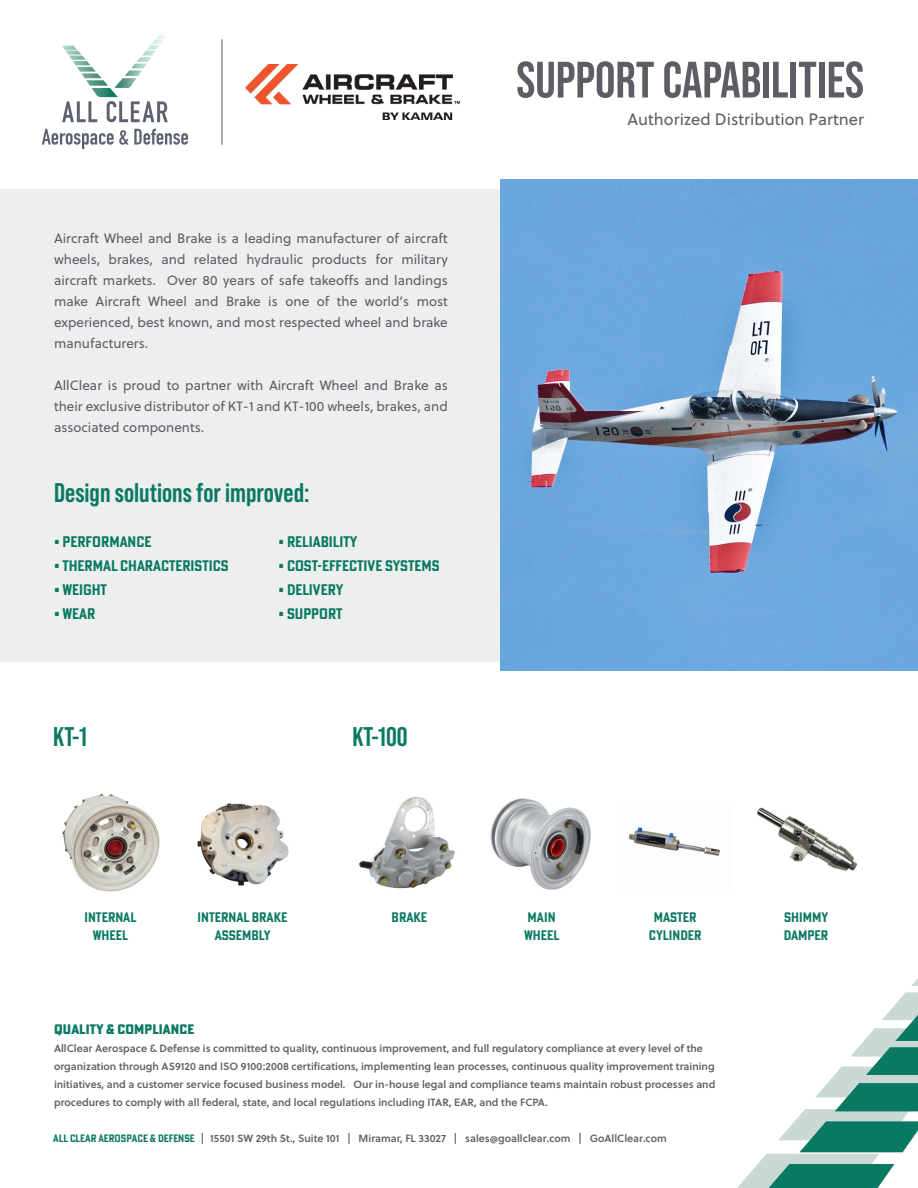
<style>
.page{position:relative;width:918px;height:1188px;background:#fff}
.page>*{position:absolute;margin:0;border:0;box-sizing:border-box;transform-origin:0 0}
.t1{font:700 51px "Bebas Neue Pro";color:#5d5d65}
.t2{font:700 27px "Bebas Neue Pro";color:#0a7963}
.t3{font:16.5px "Soleil";color:#5d5d65}
.t4{font:700 15px "Poster Gothic Cond ATF";color:#0a7963}
.t5{font:13.5px/21px "Soleil";color:#5d5d65;text-align:justify}
.t6{font:700 13.5px/18px "Poster Gothic Cond ATF";color:#0a7963;text-align:center}
.t7{font:800 13.5px "Poster Gothic Cond ATF";letter-spacing:.01em;color:#0a7963}
.t8{font:10.5px/18px "Soleil Sb";color:#5d5d65}
.s1{font-family:"Poster Gothic Cond ATF";font-weight:700;color:#0a7963}
</style>
<div class="page">
<div style="left:0;top:189px;width:918px;height:473px;background:#ecefee"></div>
<img style="left:500px;top:179px;width:418px;height:492px">
<svg style="left:62px;top:35px;width:106px;height:87px"></svg>
<svg style="left:42px;top:129px;width:146px;height:20px"></svg>
<hr style="left:222px;top:39px;width:1px;height:106px;background:#5d5d65">
<svg style="left:737px;top:983px;width:181px;height:205px"></svg>
<img style="left:246px;top:65px;width:213px;height:54px">
<img style="left:62px;top:793px;width:98px;height:99px">
<img style="left:359px;top:797px;width:96px;height:92px">
<img style="left:629px;top:827px;width:91px;height:29px">
<img style="left:197px;top:803px;width:92px;height:83px">
<img style="left:490px;top:798px;width:101px;height:92px">
<img style="left:757px;top:807px;width:100px;height:64px">
<p class="t1" style="left:516px;top:51px;width:349px">SUPPORT CAPABILITIES</p>
<p class="t5" style="left:54px;top:228px;width:395px">Aircraft Wheel and Brake is a leading manufacturer of aircraft wheels, brakes, and related hydraulic products for military aircraft markets. Over 80 years of safe takeoffs and landings make Aircraft Wheel and Brake is one of the world’s most experienced, best known, and most respected wheel and brake manufacturers.</p>
<p class="t5" style="left:54px;top:375px;width:395px">AllClear is proud to partner with Aircraft Wheel and Brake as their exclusive distributor of KT-1 and KT-100 wheels, brakes, and associated components.</p>
<p class="t2" style="left:54px;top:477px;width:257px">Design solutions for improved:</p>
<p class="t4" style="left:54px;top:532px;width:99px">• PERFORMANCE</p>
<p class="t4" style="left:54px;top:556px;width:176px">• THERMAL CHARACTERISTICS</p>
<p class="t4" style="left:54px;top:580px;width:54px">• WEIGHT</p>
<p class="t4" style="left:54px;top:604px;width:43px">• WEAR</p>
<p class="t4" style="left:279px;top:532px;width:80px">• RELIABILITY</p>
<p class="t4" style="left:279px;top:556px;width:163px">• COST-EFFECTIVE SYSTEMS</p>
<p class="t4" style="left:279px;top:580px;width:66px">• DELIVERY</p>
<p class="t4" style="left:279px;top:604px;width:66px">• SUPPORT</p>
<p class="t2" style="left:53px;top:721px;width:35px">KT-1</p>
<p class="t2" style="left:352px;top:721px;width:57px">KT-100</p>
<p class="t3" style="left:628px;top:107px;width:238px">Authorized Distribution Partner</p>
<p class="t6" style="left:85px;top:908px;width:53px">INTERNAL<br>WHEEL</p>
<p class="t6" style="left:198px;top:908px;width:91px">INTERNAL BRAKE<br>ASSEMBLY</p>
<p class="t6" style="left:392px;top:908px;width:37px">BRAKE</p>
<p class="t6" style="left:524px;top:908px;width:37px;text-align:left">MAIN<br>WHEEL</p>
<p class="t6" style="left:649px;top:908px;width:54px">MASTER<br>CYLINDER</p>
<p class="t6" style="left:784px;top:908px;width:46px;text-align:left">SHIMMY<br>DAMPER</p>
<p class="t7" style="left:54px;top:1020px;width:142px">QUALITY &amp; COMPLIANCE</p>
<p class="t8" style="left:54px;top:1039px;width:663px">AllClear Aerospace &amp; Defense is committed to quality, continuous improvement, and full regulatory compliance at every level of the organization through AS9120 and ISO 9100:2008 certifications, implementing lean processes, continuous quality improvement training initiatives, and a customer service focused business model. Our in-house legal and compliance teams maintain robust processes and procedures to comply with all federal, state, and local regulations including ITAR, EAR, and the FCPA.</p>
<p class="t8" style="left:53px;top:1129px;width:615px"><span class="s1">ALL CLEAR AEROSPACE &amp; DEFENSE</span> | 15501 SW 29th St., Suite 101 | Miramar, FL 33027 | sales@goallclear.com | GoAllClear.com</p>
</div>
